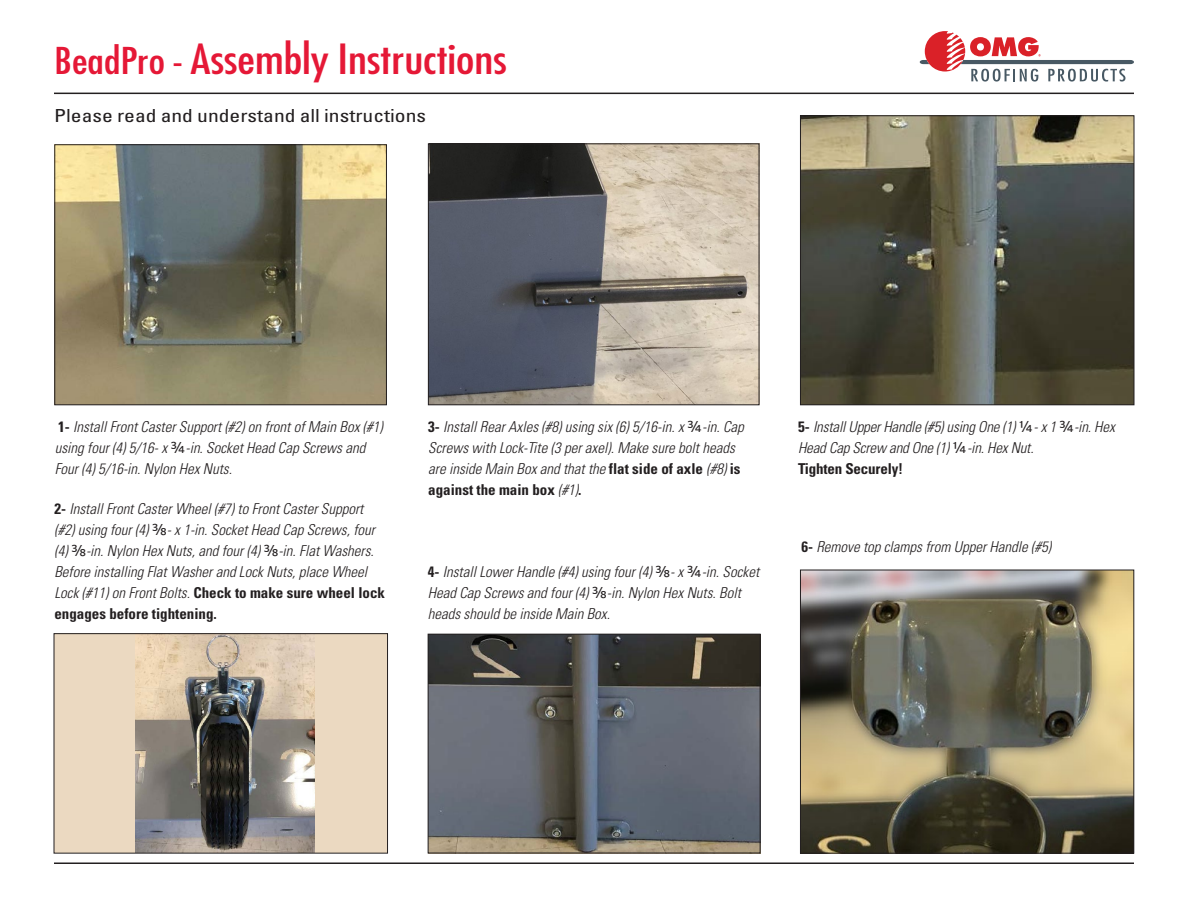
<style>
.page{position:relative;width:1188px;height:918px;background:#fff}
.page>*{position:absolute;margin:0;border:0;box-sizing:border-box;transform-origin:0 0}
.Hed_1__medcd{font:condensed 40.5px "Futura";color:#e51836;scale:1.2 1}
.Hed_1__medcd-2{font:condensed 18px "Univers";color:#231f20;scale:1.2 1}
.Numbered_List{font:italic 300 condensed 15px/21px "Univers";color:#231f20}
.Subhead{font:italic 300 condensed 15px/21px "Univers";color:#231f20}
.s1{font-size:36px}
.s2{font-weight:700;font-style:normal}
.s3{font-family:"Verdana";font-weight:400;font-style:normal;font-stretch:normal}
</style>
<div class="page">
<hr style="left:54px;top:862px;width:1080px;height:2px;background:#231f20">
<img style="left:802px;top:118px;width:330px;height:285px">
<div style="left:800px;top:116px;width:334px;height:289px;border:1px solid #231f20"></div>
<img style="left:802px;top:572px;width:330px;height:279px">
<div style="left:800px;top:570px;width:334px;height:283px;border:1px solid #231f20"></div>
<img style="left:430px;top:636px;width:328px;height:215px">
<div style="left:428px;top:634px;width:332px;height:219px;border:1px solid #231f20"></div>
<img style="left:430px;top:146px;width:327px;height:257px">
<div style="left:428px;top:144px;width:331px;height:261px;border:1px solid #231f20"></div>
<hr style="left:54px;top:93px;width:1080px;height:1px;background:#231f20">
<img style="left:57px;top:147px;width:328px;height:256px">
<div style="left:55px;top:145px;width:332px;height:260px;border:1px solid #231f20"></div>
<div style="left:54px;top:634px;width:334px;height:219px;background:#ebd9c1"></div>
<img style="left:135px;top:635px;width:179px;height:216px">
<div style="left:54px;top:633px;width:334px;height:220px;border:1px solid #231f20"></div>
<svg style="left:920px;top:31px;width:214px;height:51px"></svg>
<p class="Hed_1__medcd" style="left:54px;top:33px;width:379px"><span class="s1">BeadPro -</span> Assembly Instructions</p>
<p class="Hed_1__medcd-2" style="left:54px;top:104px;width:311px">Please read and understand all instructions</p>
<p class="Subhead" style="left:55px;top:416px;width:330px"><span class="s2">1-</span> Install Front Caster Support (#2) on front of Main Box (#1) using four (4) 5/16- x <span class="s3">¾</span>-in. Socket Head Cap Screws and<br>Four (4) 5/16-in. Nylon Hex Nuts.</p>
<p class="Numbered_List" style="left:54px;top:498px;width:332px"><span class="s2">2-</span> Install Front Caster Wheel (#7) to Front Caster Support (#2) using four (4) <span class="s3">⅜</span>- x 1-in. Socket Head Cap Screws, four (4) <span class="s3">⅜</span>-in. Nylon Hex Nuts, and four (4) <span class="s3">⅜</span>-in. Flat Washers.<br>Before installing Flat Washer and Lock Nuts, place Wheel Lock (#11) on Front Bolts. <span class="s2">Check to make sure wheel lock engages before tightening.</span></p>
<p class="Numbered_List" style="left:428px;top:416px;width:317px"><span class="s2">3-</span> Install Rear Axles (#8) using six (6) 5/16-in. x <span class="s3">¾</span>-in. Cap Screws with Lock-Tite (3 per axel). Make sure bolt heads are inside Main Box and that the <span class="s2">flat side of axle</span> (#8) <span class="s2">is against the main box</span> (#1)<span class="s2">.</span></p>
<p class="Numbered_List" style="left:428px;top:561px;width:333px"><span class="s2">4-</span> Install Lower Handle (#4) using four (4) <span class="s3">⅜</span>- x <span class="s3">¾</span>-in. Socket<br>Head Cap Screws and four (4) <span class="s3">⅜</span>-in. Nylon Hex Nuts. Bolt heads should be inside Main Box.</p>
<p class="Numbered_List" style="left:798px;top:416px;width:318px"><span class="s2">5-</span> Install Upper Handle (#5) using One (1) <span class="s3">¼</span>- x 1 <span class="s3">¾</span>-in. Hex<br>Head Cap Screw and One (1) <span class="s3">¼</span>-in. Hex Nut.<br><span class="s2">Tighten Securely!</span></p>
<p class="Numbered_List" style="left:801px;top:536px;width:251px"><span class="s2">6-</span> Remove top clamps from Upper Handle (#5)</p>
</div>
